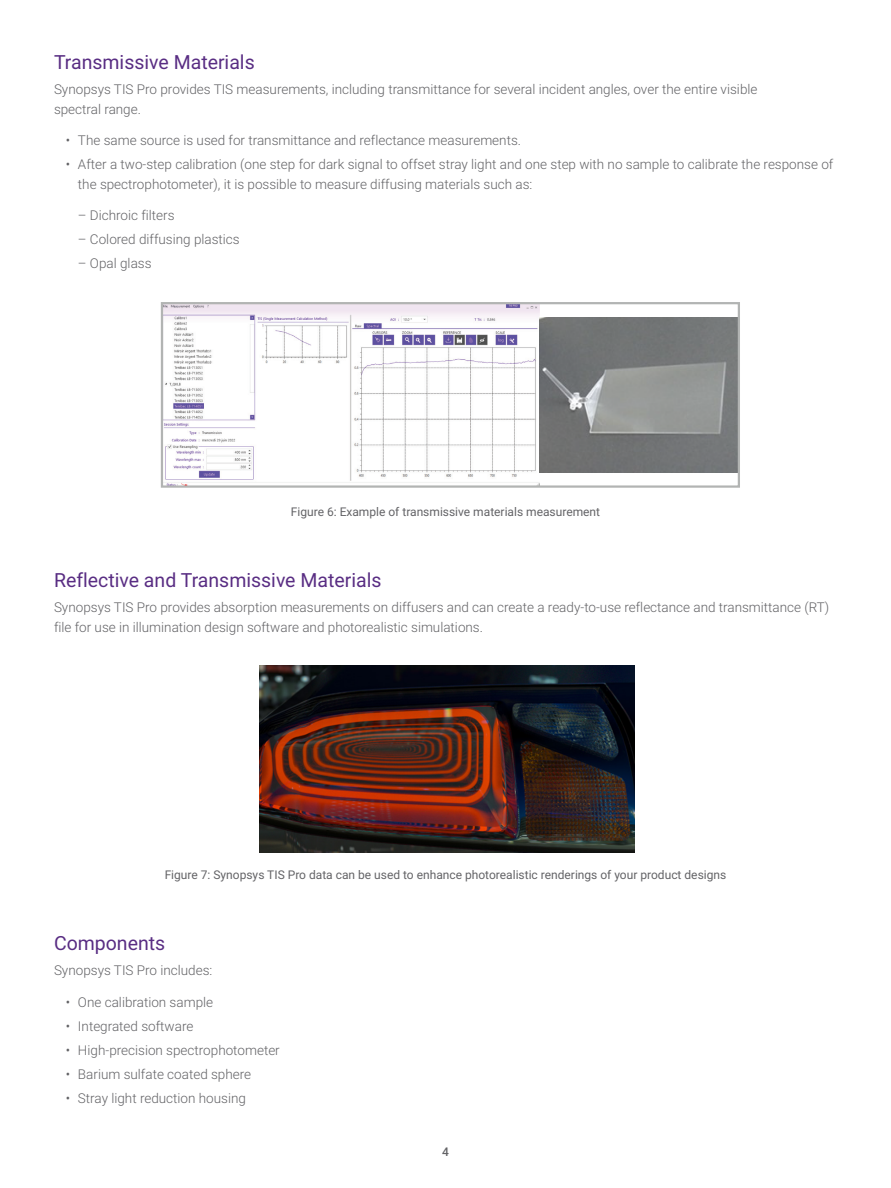
<style>
.page{position:relative;width:891px;height:1188px;background:#fff}
.page>*{position:absolute;margin:0;border:0;box-sizing:border-box;transform-origin:0 0}
.HEADING_1{font:19.5px "Roboto";color:#592d83}
.BODY_COPY{font:300 13.5px/19.5px "Roboto";color:#636366}
.FIGURE_CAPTION{font:12px "Roboto";color:#636366}
.t1{font:500 12px "Roboto";color:#636366}
</style>
<div class="page">
<img style="left:164px;top:305px;width:375px;height:180px">
<img style="left:539px;top:317px;width:198px;height:155px">
<div style="left:161px;top:302px;width:579px;height:186px;border:2px solid #b2b4b3"></div>
<img style="left:260px;top:666px;width:374px;height:186px">
<p class="HEADING_1" style="left:54px;top:48px;width:202px">Transmissive Materials</p>
<p class="BODY_COPY" style="left:54px;top:79px;width:705px">Synopsys TIS Pro provides TIS measurements, including transmittance for several incident angles, over the entire visible spectral range.</p>
<p class="BODY_COPY" style="left:66px;top:130px;width:457px">• The same source is used for transmittance and reflectance measurements.</p>
<p class="BODY_COPY" style="left:78px;top:154px;width:757px;text-indent:-12px">• After a two-step calibration (one step for dark signal to offset stray light and one step with no sample to calibrate the response of the spectrophotometer), it is possible to measure diffusing materials such as:</p>
<p class="BODY_COPY" style="left:78px;top:205px;width:98px">– Dichroic filters</p>
<p class="BODY_COPY" style="left:78px;top:229px;width:163px">– Colored diffusing plastics</p>
<p class="BODY_COPY" style="left:78px;top:253px;width:75px">– Opal glass</p>
<p class="FIGURE_CAPTION" style="left:291px;top:504px;width:311px">Figure 6: Example of transmissive materials measurement</p>
<p class="HEADING_1" style="left:54px;top:566px;width:329px">Reflective and Transmissive Materials</p>
<p class="BODY_COPY" style="left:54px;top:597px;width:777px">Synopsys TIS Pro provides absorption measurements on diffusers and can create a ready-to-use reflectance and transmittance (RT) file for use in illumination design software and photorealistic simulations.</p>
<p class="FIGURE_CAPTION" style="left:165px;top:866px;width:563px">Figure 7: Synopsys TIS Pro data can be used to enhance photorealistic renderings of your product designs</p>
<p class="HEADING_1" style="left:54px;top:929px;width:113px">Components</p>
<p class="BODY_COPY" style="left:54px;top:960px;width:160px">Synopsys TIS Pro includes:</p>
<p class="BODY_COPY" style="left:66px;top:992px;width:149px">• One calibration sample</p>
<p class="BODY_COPY" style="left:66px;top:1016px;width:129px">• Integrated software</p>
<p class="BODY_COPY" style="left:66px;top:1040px;width:215px">• High-precision spectrophotometer</p>
<p class="BODY_COPY" style="left:66px;top:1064px;width:187px">• Barium sulfate coated sphere</p>
<p class="BODY_COPY" style="left:66px;top:1088px;width:182px">• Stray light reduction housing</p>
<p class="t1" style="left:442px;top:1144px;width:8px">4</p>
</div>
